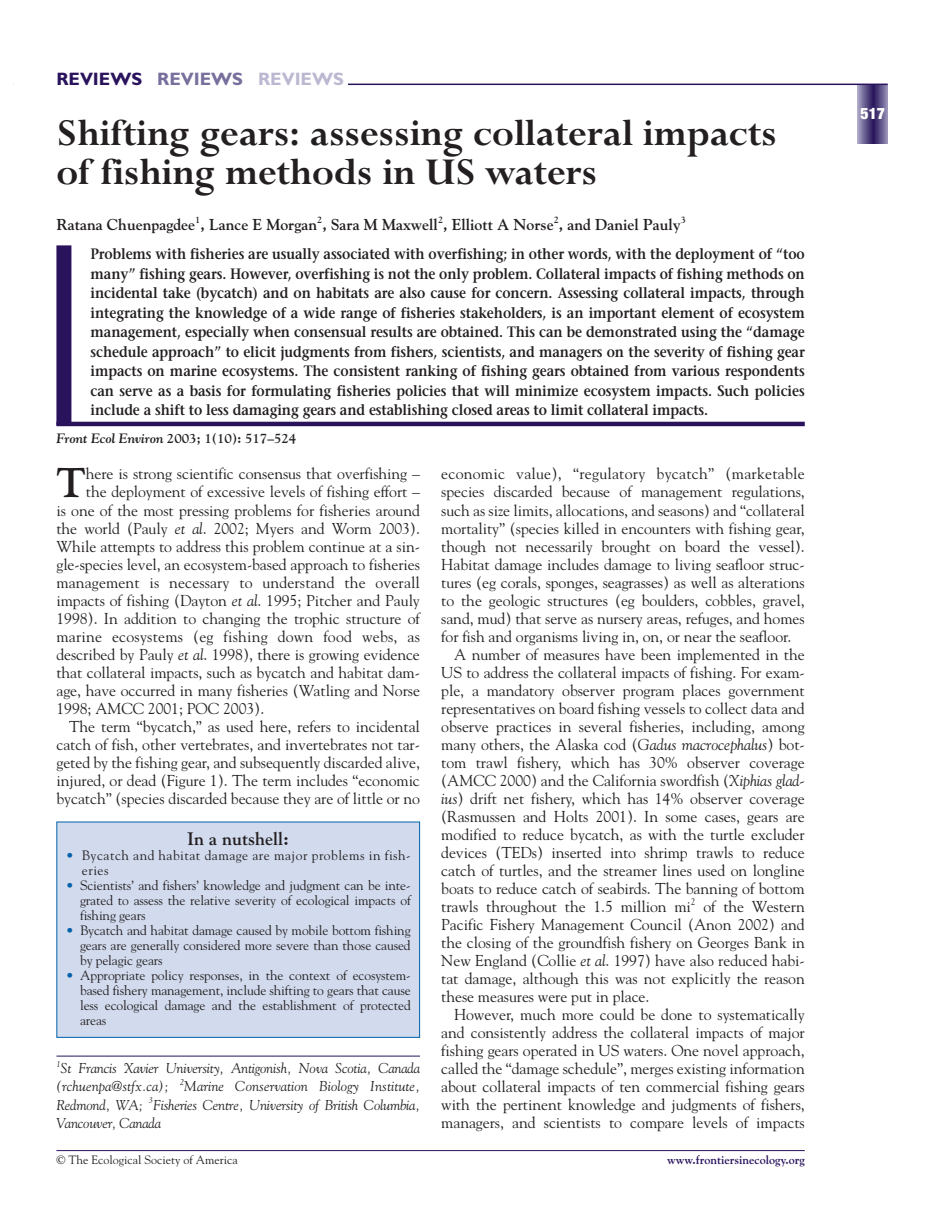
<style>
.page{position:relative;width:945px;height:1217px;background:#fff}
.page>*{position:absolute;margin:0;border:0;box-sizing:border-box;transform-origin:0 0}
.t1{font:700 42px/39px "Lapidary 333 BT";color:#231f20}
.t2{font:700 41.4px "Goudy";color:#231f20}
.t3{font:700 18px "Gill Sans";color:#29135d}
.t4{font:700 18px "Goudy";color:#231f20}
.t5{font:15.75px/18px "Goudy";letter-spacing:-.005em;color:#231f20;text-align:justify}
.t6{font:15.75px "Goudy";letter-spacing:.015em;color:#231f20}
.t7{font:700 15.75px "Goudy";color:#231f20}
.t8{font:900 condensed 15.75px "Helvetica Neue";color:#fff}
.t9{font:600 15px/19.5px "Stone Serif";letter-spacing:-.005em;color:#231f20;text-align:justify;scale:.9 1}
.t10{font:italic 14.25px/18px "Goudy";letter-spacing:-.015em;color:#231f20}
.t11{font:13.5px/15px "Goudy";letter-spacing:-.01em;color:#231f20;text-align:justify}
.t12{font:13.5px/15px "Goudy";letter-spacing:.035em;color:#231f20}
.t13{font:700 13.5px "Goudy";letter-spacing:-.005em;color:#231f20}
.t14{font:12px "Goudy";color:#231f20}
.t15{font:700 12px "Goudy";color:#29135d}
.t16{font:700 9.45px "Goudy";color:#231f20}
.t17{font:9.45px "Goudy";color:#231f20}
.s1{color:#786f9d}
.s2{color:#bdb8d1}
.s3{font-style:italic}
.s4{color:#0161aa}
</style>
<div class="page">
<svg style="left:858px;top:85px;width:30px;height:59px"></svg>
<hr style="left:14px;top:84px;width:874px;height:1px;background:#29135d">
<hr style="left:56px;top:1150px;width:749px;height:1px;background:#29135d">
<div style="left:14px;top:60px;width:334px;height:29px;background:#fff"></div>
<div style="left:56px;top:245px;width:15px;height:180px;background:#29135d"></div>
<hr style="left:56px;top:422px;width:749px;height:4px;background:#29135d">
<hr style="left:56px;top:1055px;width:364px;height:1px;background:#29135d">
<div style="left:57px;top:822px;width:363px;height:215px;background:#d2dbee"></div>
<p class="t3" style="left:56px;top:73px;width:289px">REVIEWS <span class="s1">REVIEWS</span> <span class="s2">REVIEWS</span></p>
<h1 class="t1" style="left:56px;top:111px;width:722px">Shifting gears: assessing collateral impacts of fishing methods in US waters</h1>
<p class="t7" style="left:56px;top:219px;width:626px">Ratana Chuenpagdee , Lance E Morgan , Sara M Maxwell , Elliott A Norse , and Daniel Pauly</p>
<p class="t16" style="left:195px;top:216px;width:7px">1</p>
<p class="t16" style="left:317px;top:216px;width:7px">2</p>
<p class="t16" style="left:438px;top:216px;width:7px">2</p>
<p class="t16" style="left:554px;top:216px;width:7px">2</p>
<p class="t16" style="left:681px;top:216px;width:7px">3</p>
<p class="t9" style="left:91px;top:246px;width:795px">Problems with fisheries are usually associated with overfishing; in other words, with the deployment of “too many” fishing gears. However, overfishing is not the only problem. Collateral impacts of fishing methods on incidental take (bycatch) and on habitats are also cause for concern. Assessing collateral impacts, through integrating the knowledge of a wide range of fisheries stakeholders, is an important element of ecosystem management, especially when consensual results are obtained. This can be demonstrated using the “damage schedule approach” to elicit judgments from fishers, scientists, and managers on the severity of fishing gear impacts on marine ecosystems. The consistent ranking of fishing gears obtained from various respondents can serve as a basis for formulating fisheries policies that will minimize ecosystem impacts. Such policies include a shift to less damaging gears and establishing closed areas to limit collateral impacts.</p>
<p class="t13" style="left:56px;top:433px;width:241px"><span class="s3">Front Ecol Environ</span> 2003; 1(10): 517–524</p>
<h2 class="t2" style="left:56px;top:466px;width:31px">T</h2>
<p class="t5" style="left:86px;top:466px;width:336px">here is strong scientific consensus that overfishing –</p>
<p class="t5" style="left:86px;top:484px;width:336px">the deployment of excessive levels of fishing effort –</p>
<p class="t5" style="left:56px;top:502px;width:365px">is one of the most pressing problems for fisheries around</p>
<p class="t5" style="left:56px;top:520px;width:365px">the world (Pauly <span class="s3">et al</span>. 2002; Myers and Worm 2003).</p>
<p class="t5" style="left:56px;top:538px;width:365px">While attempts to address this problem continue at a sin-</p>
<p class="t5" style="left:56px;top:556px;width:365px">gle-species level, an ecosystem-based approach to fisheries</p>
<p class="t5" style="left:56px;top:574px;width:365px">management is necessary to understand the overall</p>
<p class="t5" style="left:56px;top:592px;width:365px">impacts of fishing (Dayton <span class="s3">et al</span>. 1995; Pitcher and Pauly</p>
<p class="t5" style="left:56px;top:610px;width:365px">1998). In addition to changing the trophic structure of</p>
<p class="t6" style="left:56px;top:630px;width:365px">marine ecosystems (eg fishing down food webs, as</p>
<p class="t5" style="left:56px;top:646px;width:365px">described by Pauly <span class="s3">et al</span>. 1998), there is growing evidence</p>
<p class="t5" style="left:56px;top:664px;width:365px">that collateral impacts, such as bycatch and habitat dam-</p>
<p class="t5" style="left:56px;top:682px;width:365px">age, have occurred in many fisheries (Watling and Norse</p>
<p class="t5" style="left:56px;top:700px;width:209px">1998; AMCC 2001; POC 2003).</p>
<p class="t5" style="left:69px;top:718px;width:352px">The term “bycatch,” as used here, refers to incidental</p>
<p class="t5" style="left:56px;top:736px;width:365px">catch of fish, other vertebrates, and invertebrates not tar-</p>
<p class="t5" style="left:56px;top:754px;width:365px">geted by the fishing gear, and subsequently discarded alive,</p>
<p class="t5" style="left:56px;top:772px;width:365px">injured, or dead (Figure 1). The term includes “economic</p>
<p class="t5" style="left:56px;top:790px;width:365px">bycatch” (species discarded because they are of little or no</p>
<p class="t4" style="left:187px;top:831px;width:103px">In a nutshell:</p>
<p class="t12" style="left:82px;top:848px;width:330px;text-indent:-16px"><span class="s4">•</span> Bycatch and habitat damage are major problems in fish&shy;eries</p>
<p class="t11" style="left:80px;top:878px;width:332px;text-indent:-14px"><span class="s4">•</span> Scientists’ and fishers’ knowledge and judgment can be inte&shy;grated to assess the relative severity of ecological impacts of fishing gears</p>
<p class="t11" style="left:80px;top:923px;width:332px;text-indent:-14px"><span class="s4">•</span> Bycatch and habitat damage caused by mobile bottom fishing gears are generally considered more severe than those caused by pelagic gears</p>
<p class="t11" style="left:80px;top:968px;width:332px;text-indent:-14px"><span class="s4">•</span> Appropriate policy responses, in the context of ecosystem&shy;based fishery management, include shifting to gears that cause less ecological damage and the establishment of protected areas</p>
<p class="t10" style="left:56px;top:1060px;width:365px"><sup>1</sup>St Francis Xavier University, Antigonish, Nova Scotia, Canada (rchuenpa@stfx.ca);</p>
<p class="t10" style="left:56px;top:1078px;width:365px;text-align:justify;text-indent:124px"><sup>2</sup>Marine Conservation Biology Institute, Redmond, WA; <sup>3</sup>Fisheries Centre, University of British Columbia, Vancouver, Canada</p>
<p class="t6" style="left:441px;top:468px;width:365px">economic value), “regulatory bycatch” (marketable</p>
<p class="t5" style="left:441px;top:484px;width:365px">species discarded because of management regulations,</p>
<p class="t5" style="left:441px;top:502px;width:365px">such as size limits, allocations, and seasons) and “collateral</p>
<p class="t5" style="left:441px;top:520px;width:365px">mortality” (species killed in encounters with fishing gear,</p>
<p class="t5" style="left:441px;top:538px;width:365px">though not necessarily brought on board the vessel).</p>
<p class="t5" style="left:441px;top:556px;width:365px">Habitat damage includes damage to living seafloor struc-</p>
<p class="t5" style="left:441px;top:574px;width:365px">tures (eg corals, sponges, seagrasses) as well as alterations</p>
<p class="t5" style="left:441px;top:592px;width:365px">to the geologic structures (eg boulders, cobbles, gravel,</p>
<p class="t5" style="left:441px;top:610px;width:365px">sand, mud) that serve as nursery areas, refuges, and homes</p>
<p class="t5" style="left:441px;top:628px;width:352px">for fish and organisms living in, on, or near the seafloor.</p>
<p class="t5" style="left:454px;top:646px;width:352px">A number of measures have been implemented in the</p>
<p class="t5" style="left:441px;top:664px;width:365px">US to address the collateral impacts of fishing. For exam-</p>
<p class="t5" style="left:441px;top:682px;width:365px">ple, a mandatory observer program places government</p>
<p class="t5" style="left:441px;top:700px;width:365px">representatives on board fishing vessels to collect data and</p>
<p class="t5" style="left:441px;top:718px;width:365px">observe practices in several fisheries, including, among</p>
<p class="t5" style="left:441px;top:736px;width:365px">many others, the Alaska cod (<span class="s3">Gadus macrocephalus</span>) bot-</p>
<p class="t5" style="left:441px;top:754px;width:365px">tom trawl fishery, which has 30% observer coverage</p>
<p class="t5" style="left:441px;top:772px;width:365px">(AMCC 2000) and the California swordfish (<span class="s3">Xiphias glad-</span></p>
<p class="t5" style="left:441px;top:790px;width:365px"><span class="s3">ius</span>) drift net fishery, which has 14% observer coverage</p>
<p class="t5" style="left:441px;top:808px;width:365px">(Rasmussen and Holts 2001). In some cases, gears are</p>
<p class="t5" style="left:441px;top:826px;width:365px">modified to reduce bycatch, as with the turtle excluder</p>
<p class="t5" style="left:441px;top:844px;width:365px">devices (TEDs) inserted into shrimp trawls to reduce</p>
<p class="t5" style="left:441px;top:862px;width:365px">catch of turtles, and the streamer lines used on longline</p>
<p class="t5" style="left:441px;top:880px;width:365px">boats to reduce catch of seabirds. The banning of bottom</p>
<p class="t5" style="left:441px;top:898px;width:251px">trawls throughout the 1.5 million mi</p>
<p class="t17" style="left:691px;top:897px;width:6px">2</p>
<p class="t5" style="left:441px;top:898px;width:365px;text-indent:262px">of the Western Pacific Fishery Management Council (Anon 2002) and the closing of the groundfish fishery on Georges Bank in New England (Collie <span class="s3">et al</span>. 1997) have also reduced habi&shy;tat damage, although this was not explicitly the reason these measures were put in place.</p>
<p class="t5" style="left:441px;top:1006px;width:365px;text-indent:13px">However, much more could be done to systematically and consistently address the collateral impacts of major fishing gears operated in US waters. One novel approach, called the “damage schedule”, merges existing information about collateral impacts of ten commercial fishing gears with the pertinent knowledge and judgments of fishers, managers, and scientists to compare levels of impacts</p>
<p class="t14" style="left:56px;top:1155px;width:183px">© The Ecological Society of America</p>
<p class="t15" style="left:667px;top:1155px;width:139px">www.frontiersinecology.org</p>
<p class="t8" style="left:861px;top:108px;width:26px">517</p>
</div>
